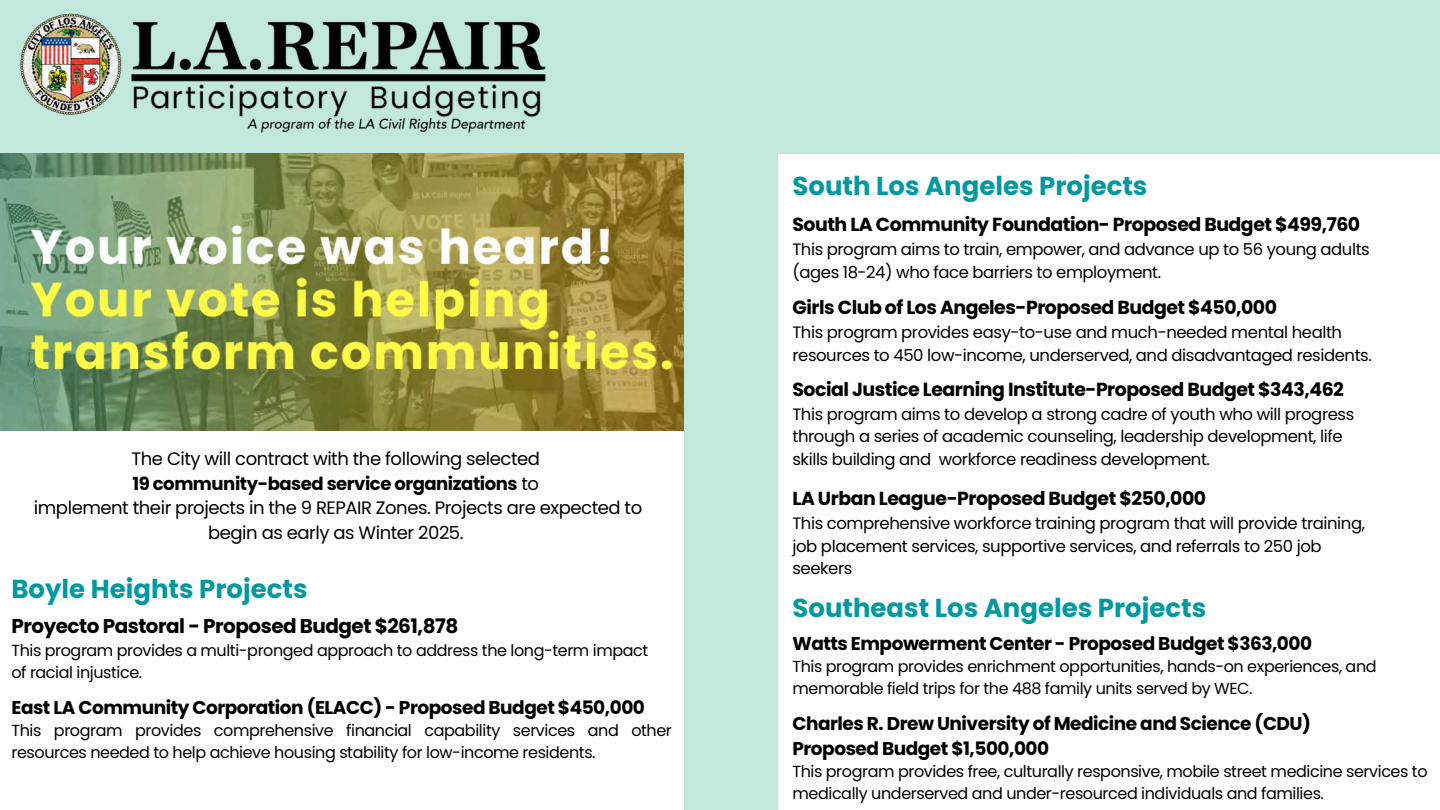
<style>
.page{position:relative;width:1440px;height:810px;background:#c1e8db}
.page>*{position:absolute;margin:0;border:0;box-sizing:border-box;transform-origin:0 0}
.t1{font:700 26px "Poppins";color:#0099a1}
.t2{font:700 20px "Poppins";letter-spacing:-.025em;color:#000}
.t3{font:700 18.9px "Poppins";letter-spacing:-.025em;color:#000}
.t4{font:700 18.5px "Poppins";letter-spacing:-.025em;color:#000}
.t5{font:18px/24.8px "Poppins";letter-spacing:-.025em;color:#000;text-align:center}
.t6{font:16.5px/22.7px "Poppins";letter-spacing:-.025em;color:#000}
.t7{font:16.4px/22.7px "Poppins";letter-spacing:-.025em;color:#000}
.t8{font:16px/21.9px "Poppins";letter-spacing:-.025em;color:#000}
.s1{font-weight:700}
</style>
<div class="page">
<img style="left:20px;top:13px;width:526px;height:120px">
<img style="left:0;top:154px;width:683px;height:277px">
<div style="left:0;top:431px;width:683px;height:379px;background:#fff"></div>
<div style="left:779px;top:154px;width:661px;height:656px;background:#fff"></div>
<p class="t5" style="left:34px;top:446px;width:610px">The City will contract with the following selected<br><span class="s1">19 community-based service organizations</span> to<br>implement their projects in the 9 REPAIR Zones. Projects are expected to begin as early as Winter 2025.</p>
<h2 class="t1" style="left:11px;top:571px;width:298px">Boyle Heights Projects</h2>
<p class="t2" style="left:11px;top:612px;width:448px">Proyecto Pastoral - Proposed Budget $261,878</p>
<h2 class="t8" style="left:11px;top:640px;width:638px">This program provides a multi-pronged approach to address the long-term impact</h2>
<h1 class="t8" style="left:11px;top:662px;width:132px">of racial injustice.</h1>
<p class="t4" style="left:11px;top:694px;width:635px">East LA Community Corporation (ELACC) - Proposed Budget $450,000</p>
<p class="t8" style="left:11px;top:720px;width:662px">This program provides comprehensive financial capability services and other resources needed to help achieve housing stability for low-income residents.</p>
<p class="t1" style="left:792px;top:168px;width:357px">South Los Angeles Projects</p>
<h2 class="t3" style="left:792px;top:211px;width:569px">South LA Community Foundation- Proposed Budget $499,760</h2>
<h2 class="t7" style="left:792px;top:238px;width:579px">This program aims to train, empower, and advance up to 56 young adults (ages 18-24) who face barriers to employment.</h2>
<h2 class="t3" style="left:792px;top:294px;width:486px">Girls Club of Los Angeles-Proposed Budget $450,000</h2>
<h2 class="t6" style="left:792px;top:321px;width:581px">This program provides easy-to-use and much-needed mental health resources to 450 low-income, underserved, and disadvantaged residents.</h2>
<h2 class="t3" style="left:792px;top:376px;width:553px">Social Justice Learning Institute-Proposed Budget $343,462</h2>
<h2 class="t6" style="left:792px;top:402px;width:563px">This program aims to develop a strong cadre of youth who will progress through a series of academic counseling, leadership development, life skills building and workforce readiness development.</h2>
<h1 class="t3" style="left:792px;top:485px;width:415px">LA Urban League-Proposed Budget $250,000</h1>
<h1 class="t6" style="left:792px;top:512px;width:574px">This comprehensive workforce training program that will provide training, job placement services, supportive services, and referrals to 250 job seekers</h1>
<p class="t1" style="left:792px;top:590px;width:415px">Southeast Los Angeles Projects</p>
<p class="t4" style="left:792px;top:630px;width:521px">Watts Empowerment Center - Proposed Budget $363,000</p>
<p class="t8" style="left:792px;top:656px;width:586px">This program provides enrichment opportunities, hands-on experiences, and memorable field trips for the 488 family units served by WEC.</p>
<p class="t4" style="left:792px;top:710px;width:520px">Charles R. Drew University of Medicine and Science (CDU)</p>
<p class="t4" style="left:792px;top:735px;width:258px">Proposed Budget $1,500,000</p>
<h1 class="t8" style="left:792px;top:761px;width:637px">This program provides free, culturally responsive, mobile street medicine services to medically underserved and under-resourced individuals and families.</h1>
</div>
